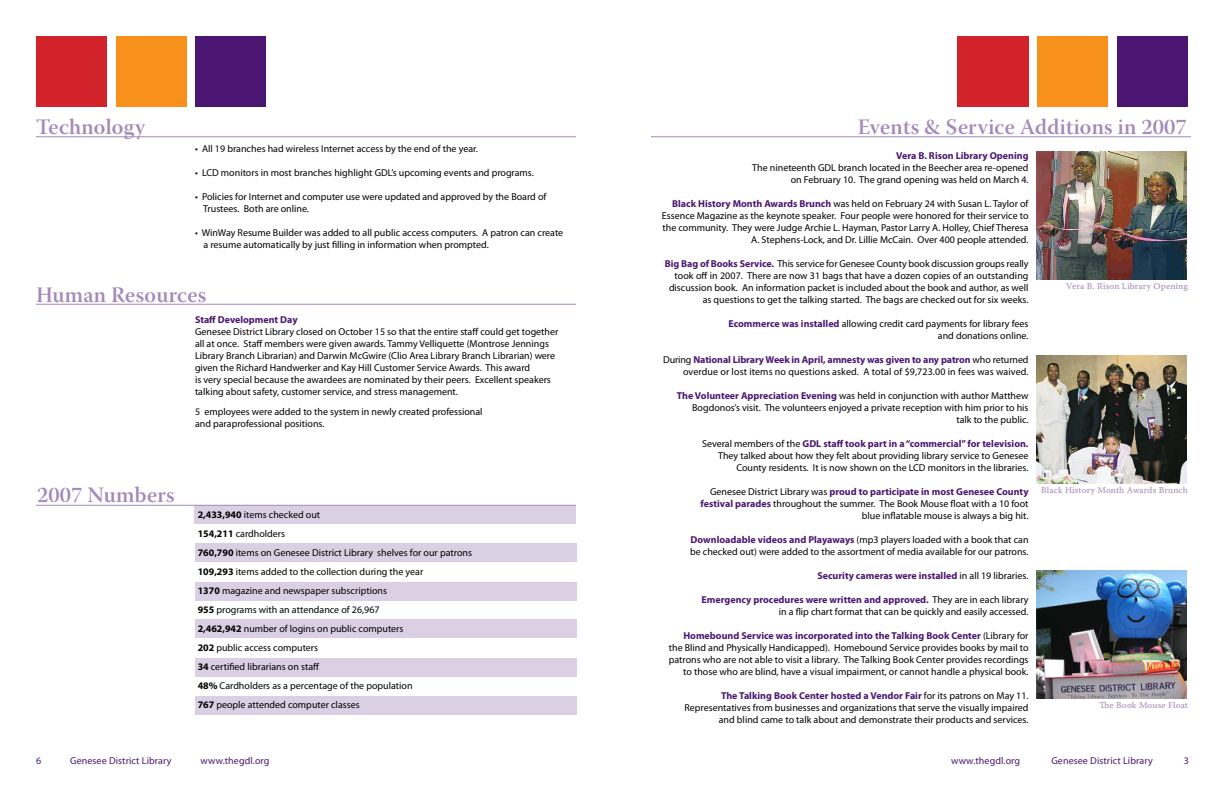
<style>
.page{position:relative;width:1224px;height:792px;background:#fff}
.page>*{position:absolute;margin:0;border:0;box-sizing:border-box;transform-origin:0 0}
.t1{font:22px "Warnock Pro Semibold Subh";letter-spacing:.01em;color:#a58ab8}
.t2{font:10px/12px "Myriad Pro";color:#000;text-align:right}
.t3{font:700 10px "Myriad Pro";color:#4b1671}
.t4{font:10px "Myriad Pro";letter-spacing:.01em;color:#4b1671}
.t5{font:9px "Warnock Pro Capt";letter-spacing:.01em;color:#a58ab8}
.s1{font-weight:700}
.s2{font-weight:700;color:#4b1671}
.s3{font-weight:400;color:#000}
</style>
<div class="page">
<div style="left:1117px;top:36px;width:71px;height:71px;background:#4b1671"></div>
<div style="left:1037px;top:36px;width:71px;height:71px;background:#f8901c"></div>
<div style="left:958px;top:36px;width:71px;height:71px;background:#d2232a"></div>
<img style="left:1036px;top:355px;width:151px;height:128px">
<img style="left:1036px;top:570px;width:151px;height:128px">
<img style="left:1036px;top:151px;width:151px;height:128px">
<div style="left:195px;top:36px;width:71px;height:71px;background:#4b1671"></div>
<div style="left:116px;top:36px;width:71px;height:71px;background:#f8901c"></div>
<div style="left:36px;top:36px;width:71px;height:71px;background:#d2232a"></div>
<hr style="left:36px;top:136px;width:540px;height:1px;background:#a58ab8">
<hr style="left:36px;top:304px;width:540px;height:1px;background:#a58ab8">
<hr style="left:651px;top:136px;width:540px;height:1px;background:#a58ab8">
<div style="left:195px;top:506px;width:381px;height:18px;background:#dbd0e3"></div>
<div style="left:195px;top:544px;width:382px;height:18px;background:#dbd0e3"></div>
<div style="left:195px;top:582px;width:382px;height:19px;background:#dbd0e3"></div>
<div style="left:195px;top:620px;width:382px;height:18px;background:#dbd0e3"></div>
<div style="left:195px;top:658px;width:382px;height:18px;background:#dbd0e3"></div>
<div style="left:195px;top:696px;width:382px;height:18px;background:#dbd0e3"></div>
<hr style="left:36px;top:505px;width:540px;height:1px;background:#a58ab8">
<h1 class="t1" style="left:36px;top:114px;width:111px">Technology</h1>
<p class="t2" style="left:195px;top:142px;width:284px">• All 19 branches had wireless Internet access by the end of the year.</p>
<p class="t2" style="left:195px;top:166px;width:340px">• LCD monitors in most branches highlight GDL’s upcoming events and programs.</p>
<p class="t2" style="left:203px;top:190px;width:345px;text-align:left;text-indent:-8px">• Policies for Internet and computer use were updated and approved by the Board of<br>Trustees. Both are online.</p>
<p class="t2" style="left:203px;top:226px;width:361px;text-align:left;text-indent:-8px">• WinWay Resume Builder was added to all public access computers. A patron can create a resume automatically by just filling in information when prompted.</p>
<h1 class="t1" style="left:36px;top:282px;width:172px">Human Resources</h1>
<p class="t3" style="left:195px;top:313px;width:104px">Staff Development Day</p>
<p class="t2" style="left:195px;top:325px;width:365px;text-align:left">Genesee District Library closed on October 15 so that the entire staff could get together all at once. Staff members were given awards. Tammy Velliquette (Montrose Jennings Library Branch Librarian) and Darwin McGwire (Clio Area Library Branch Librarian) were given the Richard Handwerker and Kay Hill Customer Service Awards. This award<br>is very special because the awardees are nominated by their peers. Excellent speakers talking about safety, customer service, and stress management.</p>
<p class="t2" style="left:195px;top:405px;width:289px;text-align:left">5 employees were added to the system in newly created professional and paraprofessional positions.</p>
<h1 class="t1" style="left:37px;top:482px;width:139px">2007 Numbers</h1>
<p class="t2" style="left:198px;top:505px;width:276px;line-height:19px;text-align:left"><span class="s1">2,433,940</span> items checked out<br><span class="s1">154,211</span> cardholders<br><span class="s1">760,790</span> items on Genesee District Library shelves for our patrons <span class="s1">109,293</span> items added to the collection during the year<br><span class="s1">1370</span> magazine and newspaper subscriptions<br><span class="s1">955</span> programs with an attendance of 26,967<br><span class="s1">2,462,942</span> number of logins on public computers<br><span class="s1">202</span> public access computers<br><span class="s1">34</span> certified librarians on staff<br><span class="s1">48%</span> Cardholders as a percentage of the population<br><span class="s1">767</span> people attended computer classes</p>
<h1 class="t1" style="left:858px;top:114px;width:331px">Events &amp; Service Additions in 2007</h1>
<p class="t3" style="left:896px;top:149px;width:134px">Vera B. Rison Library Opening</p>
<p class="t2" style="left:752px;top:161px;width:278px">The nineteenth GDL branch located in the Beecher area re-opened on February 10. The grand opening was held on March 4.</p>
<p class="t2" style="left:662px;top:197px;width:368px"><span class="s2">Black History Month Awards Brunch</span> was held on February 24 with Susan L. Taylor of Essence Magazine as the keynote speaker. Four people were honored for their service to the community. They were Judge Archie L. Hayman, Pastor Larry A. Holley, Chief Theresa A. Stephens-Lock, and Dr. Lillie McCain. Over 400 people attended.</p>
<p class="t2" style="left:665px;top:257px;width:365px"><span class="s2">Big Bag of Books Service.</span> This service for Genesee County book discussion groups really took off in 2007. There are now 31 bags that have a dozen copies of an outstanding discussion book. An information packet is included about the book and author, as well as questions to get the talking started. The bags are checked out for six weeks.</p>
<p class="t2" style="left:728px;top:317px;width:302px"><span class="s2">Ecommerce was installed</span> allowing credit card payments for library fees and donations online.</p>
<p class="t2" style="left:663px;top:353px;width:367px">During <span class="s2">National Library Week in April, amnesty was given to any patron</span> who returned overdue or lost items no questions asked. A total of $9,723.00 in fees was waived.</p>
<p class="t2" style="left:677px;top:389px;width:353px"><span class="s2">The Volunteer Appreciation Evening</span> was held in conjunction with author Matthew<br>Bogdonos’s visit. The volunteers enjoyed a private reception with him prior to his talk to the public.</p>
<p class="t2" style="left:702px;top:437px;width:328px">Several members of the <span class="s2">GDL staff took part in a “commercial” for television.<br></span>They talked about how they felt about providing library service to Genesee<br>County residents. It is now shown on the LCD monitors in the libraries.</p>
<p class="t2" style="left:701px;top:485px;width:329px">Genesee District Library was <span class="s2">proud to participate in most Genesee County festival parades</span> throughout the summer. The Book Mouse float with a 10 foot blue inflatable mouse is always a big hit.</p>
<p class="t2" style="left:690px;top:533px;width:340px;text-align:left"><span class="s2">Downloadable videos and Playaways</span> (mp3 players loaded with a book that can be checked out) were added to the assortment of media available for our patrons.</p>
<p class="t3" style="left:817px;top:569px;width:213px">Security cameras were installed <span class="s3">in all 19 libraries.</span></p>
<p class="t2" style="left:702px;top:593px;width:328px"><span class="s2">Emergency procedures were written and approved.</span> They are in each library in a flip chart format that can be quickly and easily accessed.</p>
<p class="t2" style="left:669px;top:629px;width:361px"><span class="s2">Homebound Service was incorporated into the Talking Book Center</span> (Library for the Blind and Physically Handicapped). Homebound Service provides books by mail to patrons who are not able to visit a library. The Talking Book Center provides recordings to those who are blind, have a visual impairment, or cannot handle a physical book.</p>
<p class="t2" style="left:684px;top:689px;width:346px"><span class="s2">The Talking Book Center hosted a Vendor Fair</span> for its patrons on May 11.<br>Representatives from businesses and organizations that serve the visually impaired and blind came to talk about and demonstrate their products and services.</p>
<p class="t5" style="left:1066px;top:281px;width:123px">Vera B. Rison Library Opening</p>
<p class="t5" style="left:1041px;top:485px;width:148px">Black History Month Awards Brunch</p>
<p class="t5" style="left:1099px;top:699px;width:90px">The Book Mouse Float</p>
<p class="t4" style="left:36px;top:754px;width:7px">6</p>
<p class="t4" style="left:70px;top:754px;width:103px">Genesee District Library</p>
<p class="t4" style="left:201px;top:754px;width:70px">www.thegdl.org</p>
<p class="t4" style="left:951px;top:754px;width:70px">www.thegdl.org</p>
<p class="t4" style="left:1051px;top:754px;width:103px">Genesee District Library</p>
<p class="t4" style="left:1184px;top:754px;width:7px">3</p>
</div>
